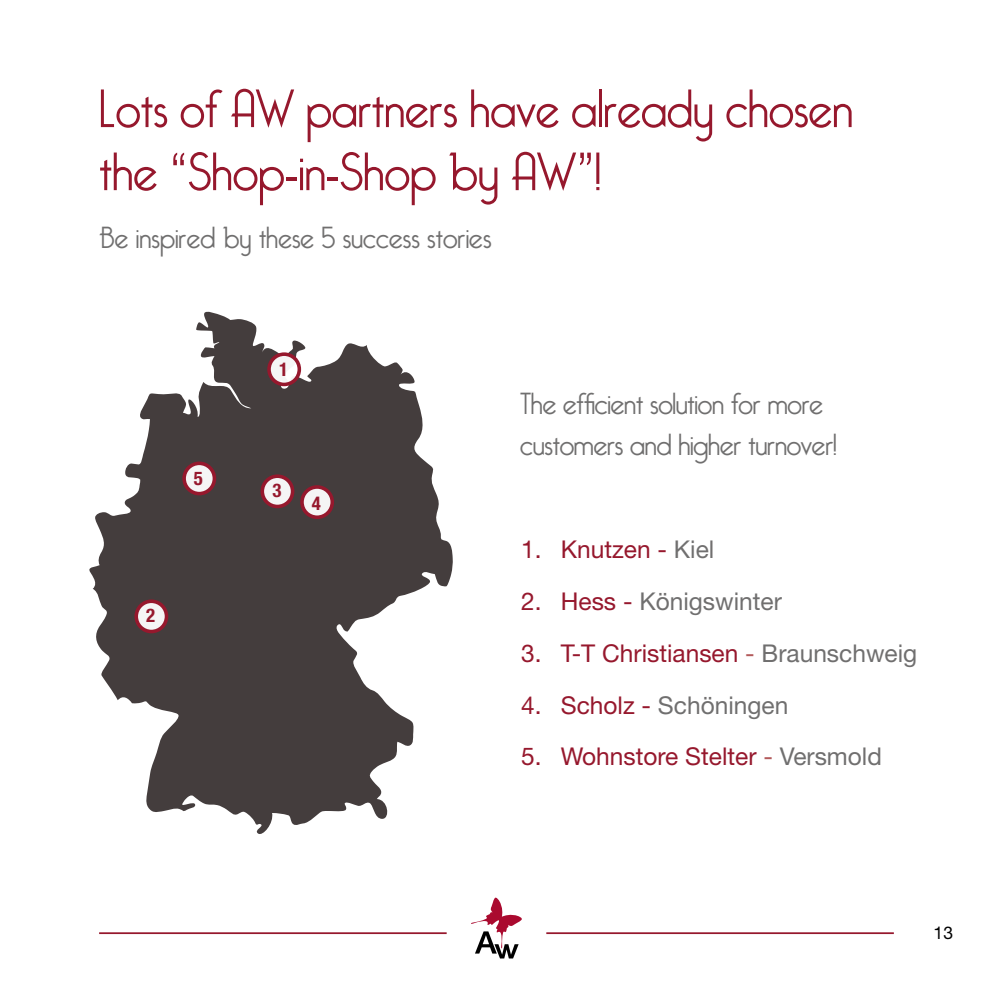
<style>
.page{position:relative;width:993px;height:993px;background:#fff}
.page>*{position:absolute;margin:0;border:0;box-sizing:border-box;transform-origin:0 0}
.t1{font:300 52.5px/63px "Bellerose";color:#96182d}
.t2{font:300 29.75px/40.2px "Bellerose";letter-spacing:-.01em;color:#706f6f}
.t3{font:24.5px "Helvetica Neue";color:#96182d}
.t4{font:24.5px "Helvetica Neue";color:#706f6f}
.t5{font:700 condensed 18.9px "Helvetica Neue";color:#96182d}
.t6{font:17.5px "Helvetica Neue";color:#000}
.s1{font-family:"Helvetica Neue";font-stretch:condensed}
.s2{color:#706f6f}
.s3{color:#96182d}
.s4{color:#b35a5b}
</style>
<div class="page">
<hr style="left:99px;top:931px;width:347px;height:2px;background:#96182d">
<hr style="left:546px;top:931px;width:347px;height:2px;background:#96182d">
<svg style="left:471px;top:897px;width:50px;height:61px"></svg>
<svg style="left:89px;top:311px;width:364px;height:523px;fill:#443d3d"></svg>
<svg style="left:269px;top:354px;width:30px;height:30px"></svg>
<div style="left:267px;top:352px;width:34px;height:34px;border:4px solid #96182d;border-radius:50%"></div>
<svg style="left:262px;top:476px;width:30px;height:30px"></svg>
<div style="left:260px;top:474px;width:34px;height:34px;border:4px solid #96182d;border-radius:50%"></div>
<svg style="left:302px;top:487px;width:30px;height:30px"></svg>
<div style="left:300px;top:485px;width:34px;height:34px;border:4px solid #96182d;border-radius:50%"></div>
<svg style="left:136px;top:601px;width:30px;height:30px"></svg>
<div style="left:134px;top:599px;width:34px;height:34px;border:4px solid #96182d;border-radius:50%"></div>
<svg style="left:184px;top:463px;width:30px;height:30px"></svg>
<div style="left:182px;top:461px;width:34px;height:34px;border:4px solid #96182d;border-radius:50%"></div>
<h1 class="t1" style="left:99px;top:79px;width:755px">Lots of AW partners have already chosen the <span class="s1">“</span>Shop-in-Shop by AW<span class="s1">”</span>!</h1>
<p class="t2" style="left:99px;top:219px;width:393px">Be inspired by these 5 success stories</p>
<p class="t5" style="left:194px;top:467px;width:11px">5</p>
<p class="t5" style="left:146px;top:604px;width:11px">2</p>
<p class="t5" style="left:279px;top:358px;width:11px">1</p>
<p class="t5" style="left:272px;top:479px;width:11px">3</p>
<p class="t5" style="left:312px;top:491px;width:11px">4</p>
<p class="t2" style="left:520px;top:385px;width:318px">The efficient solution for more customers and higher turnover!</p>
<p class="t3" style="left:521px;top:534px;width:195px">1. Knutzen - <span class="s2">Kiel</span></p>
<p class="t4" style="left:521px;top:586px;width:262px"><span class="s3">2. Hess -</span> Königswinter</p>
<p class="t3" style="left:521px;top:638px;width:397px">3. T-T Christiansen <span class="s4">-</span> <span class="s2">Braunschweig</span></p>
<p class="t4" style="left:521px;top:690px;width:269px"><span class="s3">4. Scholz -</span> Schöningen</p>
<p class="t3" style="left:521px;top:741px;width:362px">5. Wohnstore Stelter <span class="s4">-</span> <span class="s2">Versmold</span></p>
<p class="t6" style="left:933px;top:922px;width:21px">13</p>
</div>
